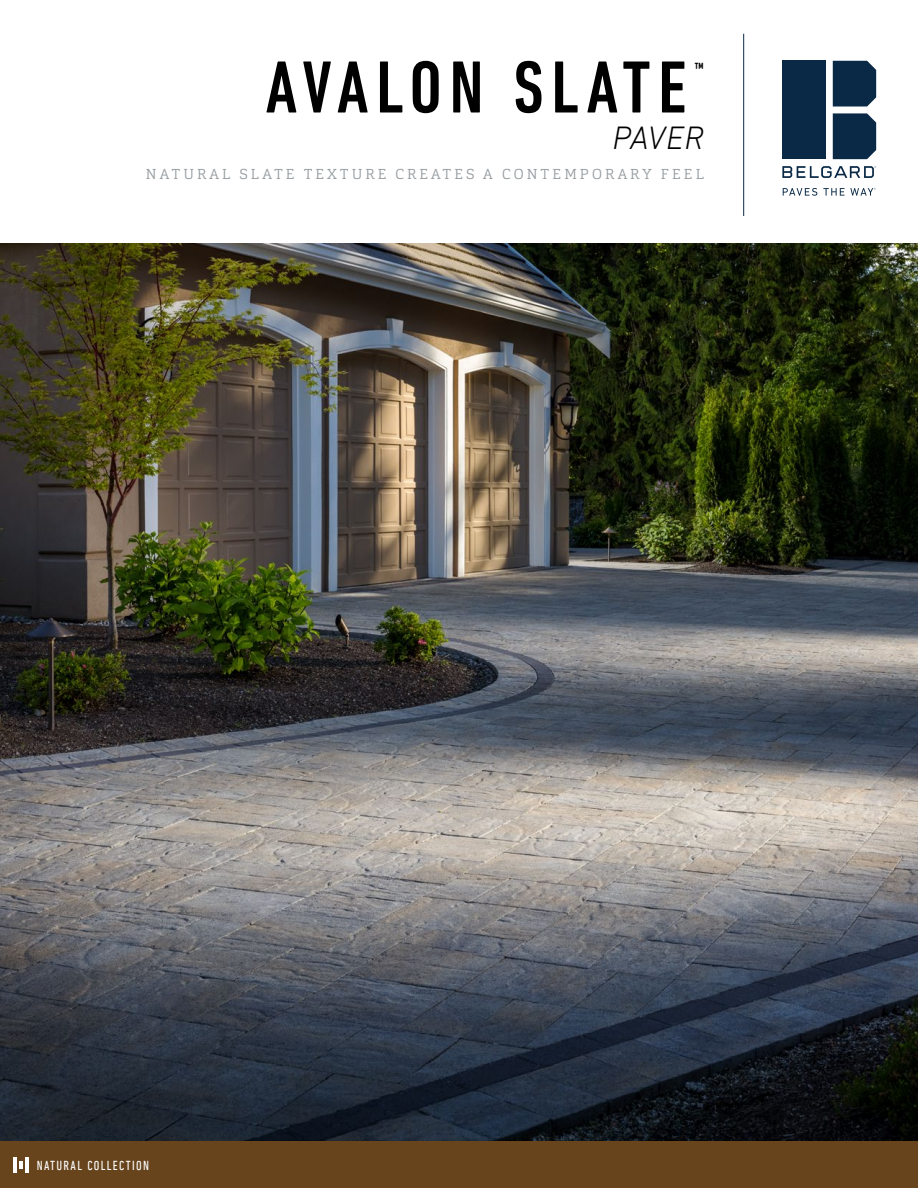
<style>
.page{position:relative;width:918px;height:1188px;background:#fff}
.page>*{position:absolute;margin:0;border:0;box-sizing:border-box;transform-origin:0 0}
.t1{font:500 condensed 75px "DIN Next LT Pro";letter-spacing:.1em;color:#000}
.t2{font:italic 300 33px "DIN Next LT Pro";letter-spacing:-.005em;color:#000}
.t3{font:500 condensed 14.85px "DIN Next LT Pro";color:#000}
.t4{font:300 14.25px "Cargan";letter-spacing:.21em;color:#959b9f}
.t5{font:condensed 13.35px "DIN Next LT Pro";letter-spacing:.1em;color:#fff}
</style>
<div class="page">
<hr style="left:743px;top:34px;width:1px;height:182px;background:#0a2947">
<div style="left:833px;top:61px;width:43px;height:46px;background:#0a2947"></div>
<div style="left:833px;top:113px;width:43px;height:46px;background:#0a2947"></div>
<div style="left:782px;top:61px;width:44px;height:98px;background:#0a2947"></div>
<svg style="left:782px;top:166px;width:94px;height:12px"></svg>
<svg style="left:783px;top:188px;width:34px;height:8px"></svg>
<svg style="left:823px;top:188px;width:53px;height:8px"></svg>
<div style="left:0;top:1141px;width:918px;height:47px;background:#67441c"></div>
<hr style="left:14px;top:1158px;width:3px;height:15px;background:#fff">
<hr style="left:25px;top:1158px;width:3px;height:15px;background:#fff">
<svg style="left:19px;top:1162px;width:4px;height:7px"></svg>
<img style="left:0;top:243px;width:918px;height:898px">
<h1 class="t1" style="left:266px;top:45px;width:422px">AVALON SLATE</h1>
<p class="t3" style="left:694px;top:59px;width:11px">™</p>
<h2 class="t2" style="left:612px;top:118px;width:93px">PAVER</h2>
<p class="t4" style="left:146px;top:165px;width:560px">NATURAL SLATE TEXTURE CREATES A CONTEMPORARY FEEL</p>
<p class="t5" style="left:37px;top:1158px;width:114px">NATURAL COLLECTION</p>
</div>
